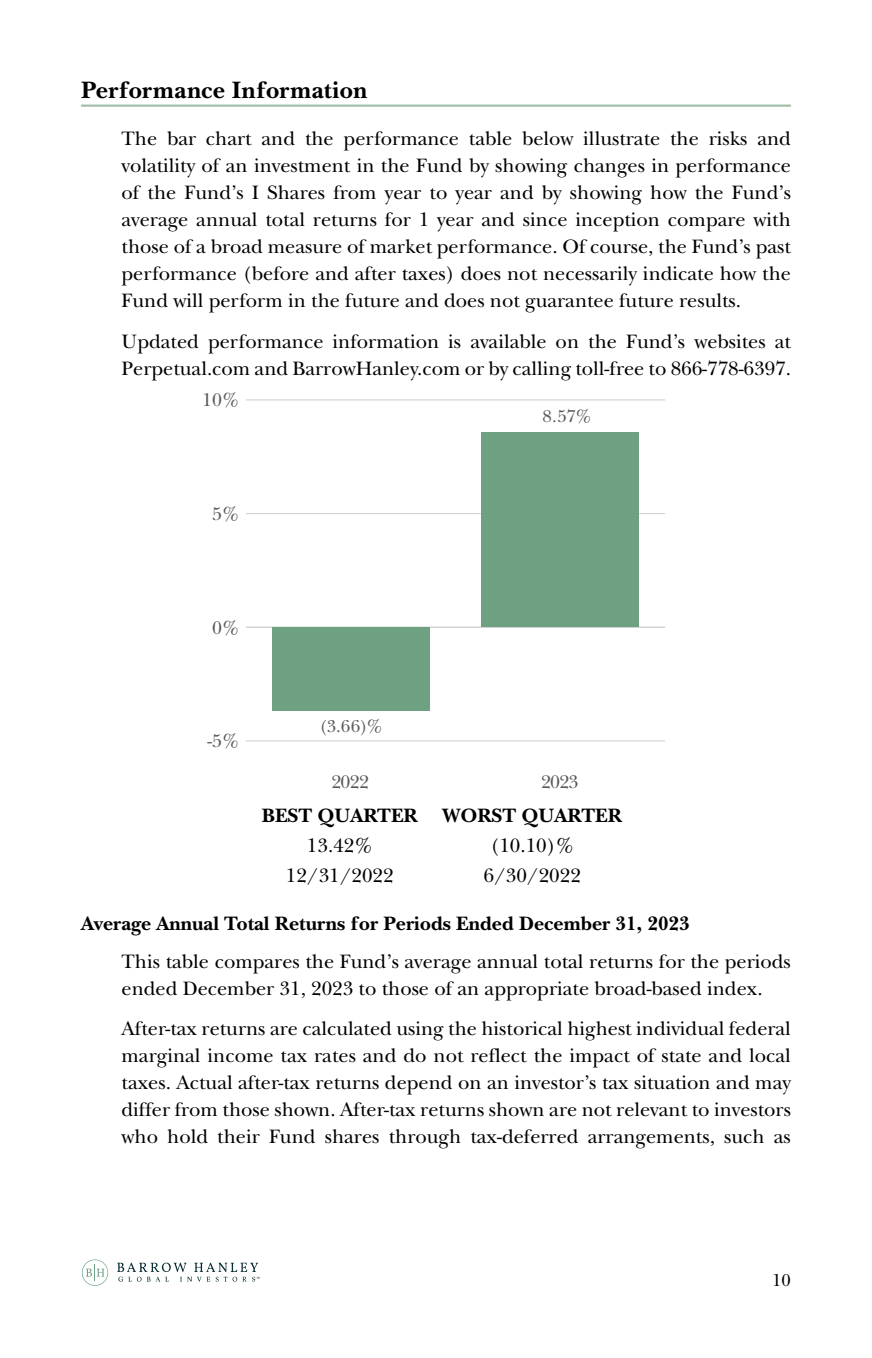
<style>
.page{position:relative;width:872px;height:1358px;background:#fff}
.page>*{position:absolute;margin:0;border:0;box-sizing:border-box;transform-origin:0 0}
.t1{font:700 24.75px "New Baskerville";letter-spacing:.01em;color:#000}
.t2{font:20.25px/27px "New Baskerville";color:#000;text-align:justify}
.t3{font:700 20.25px "New Baskerville";color:#000}
.t4{font:19.12px "New Baskerville";letter-spacing:-.04em;color:#58595b}
.t5{font:18px "New Baskerville";color:#58595b}
.t6{font:18px "New Baskerville";color:#000}
</style>
<div class="page">
<svg style="left:82px;top:1259px;width:26px;height:26px"></svg>
<svg style="left:117px;top:1262px;width:143px;height:19px"></svg>
<hr style="left:81px;top:104px;width:710px;height:3px;background:#a4c0ab">
<hr style="left:246px;top:740px;width:419px;height:1px;background:#d1d3d4">
<hr style="left:246px;top:626px;width:419px;height:2px;background:#d1d3d4">
<hr style="left:246px;top:513px;width:419px;height:1px;background:#d1d3d4">
<hr style="left:246px;top:399px;width:419px;height:1px;background:#d1d3d4">
<div style="left:272px;top:627px;width:157px;height:83px;background:#6da182"></div>
<div style="left:481px;top:432px;width:158px;height:195px;background:#6da182"></div>
<p class="t1" style="left:81px;top:75px;width:288px">Performance Information</p>
<p class="t2" style="left:122px;top:125px;width:671px">The bar chart and the performance table below illustrate the risks and volatility of an investment in the Fund by showing changes in performance of the Fund’s I Shares from year to year and by showing how the Fund’s average annual total returns for 1 year and since inception compare with those of a broad measure of market performance. Of course, the Fund’s past performance (before and after taxes) does not necessarily indicate how the Fund will perform in the future and does not guarantee future results.</p>
<p class="t2" style="left:122px;top:328px;width:671px">Updated performance information is available on the Fund’s websites at<br>Perpetual.com and BarrowHanley.com or by calling toll-free to 866-778-6397.</p>
<p class="t4" style="left:202px;top:389px;width:39px">10%</p>
<p class="t4" style="left:212px;top:502px;width:29px">5%</p>
<p class="t4" style="left:212px;top:616px;width:29px">0%</p>
<p class="t4" style="left:208px;top:730px;width:33px">-5%</p>
<p class="t5" style="left:319px;top:716px;width:65px">(3.66)%</p>
<p class="t5" style="left:542px;top:405px;width:51px">8.57%</p>
<p class="t4" style="left:331px;top:770px;width:39px">2022</p>
<p class="t4" style="left:541px;top:770px;width:39px">2023</p>
<p class="t3" style="left:262px;top:803px;width:361px">BEST QUARTER WORST QUARTER</p>
<p class="t2" style="left:307px;top:832px;width:67px">13.42%</p>
<p class="t2" style="left:490px;top:832px;width:85px">(10.10)%</p>
<p class="t2" style="left:286px;top:862px;width:109px">12/31/2022</p>
<p class="t2" style="left:483px;top:862px;width:99px">6/30/2022</p>
<p class="t3" style="left:81px;top:912px;width:610px">Average Annual Total Returns for Periods Ended December 31, 2023</p>
<p class="t2" style="left:122px;top:947px;width:671px">This table compares the Fund’s average annual total returns for the periods ended December 31, 2023 to those of an appropriate broad-based index.</p>
<p class="t2" style="left:122px;top:1015px;width:671px">After-tax returns are calculated using the historical highest individual federal marginal income tax rates and do not reflect the impact of state and local taxes. Actual after-tax returns depend on an investor’s tax situation and may differ from those shown. After-tax returns shown are not relevant to investors who hold their Fund shares through tax-deferred arrangements, such as</p>
<p class="t6" style="left:772px;top:1270px;width:20px">10</p>
</div>
